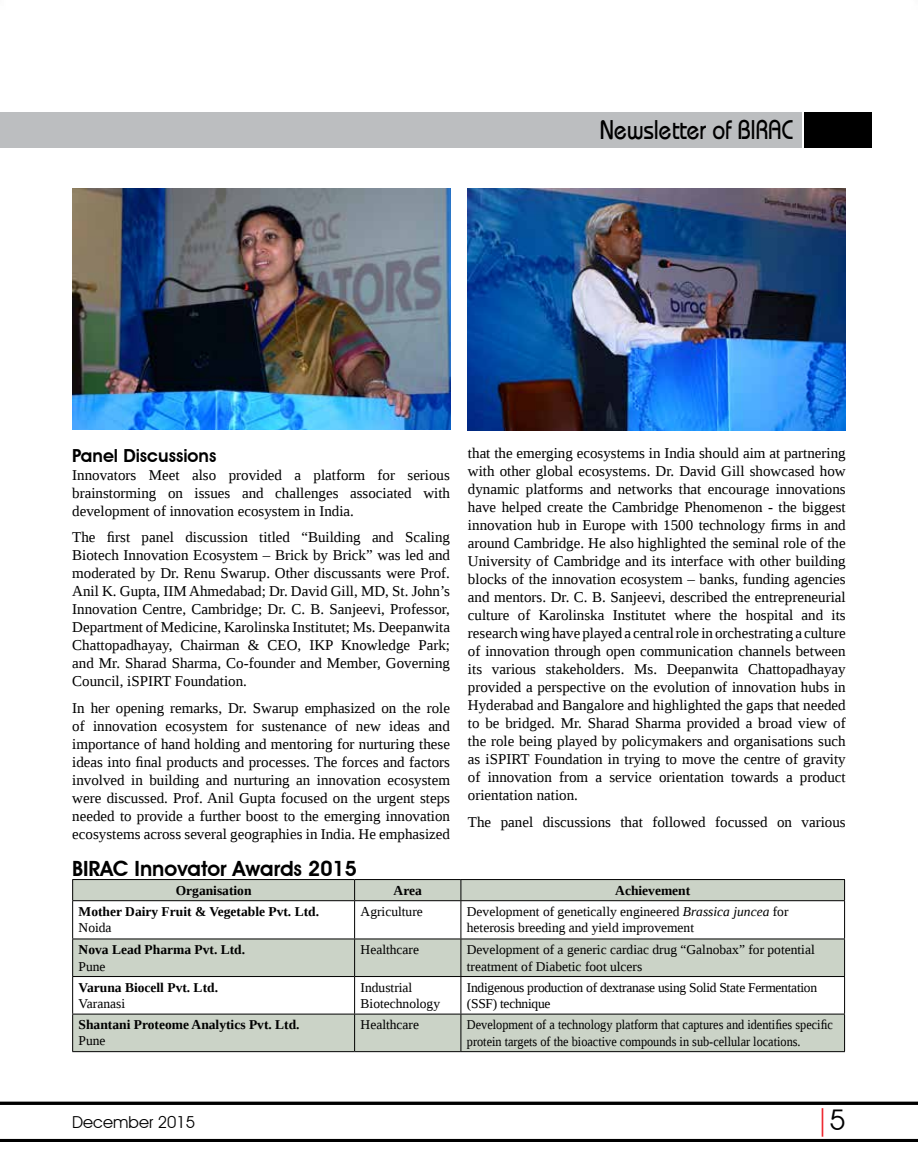
<style>
.page{position:relative;width:918px;height:1161px;background:#fff}
.page>*{position:absolute;margin:0;border:0;box-sizing:border-box;transform-origin:0 0}
.t1{font:28.5px "Avant Garde IT Cby BT";color:#ed1d24}
.t2{font:27px "Bauhaus";color:#000;scale:.85 1}
.t3{font:600 21px "Avant Garde IT Cby BT";color:#000}
.t4{font:600 18px "Avant Garde IT Cby BT";color:#000}
.t5{font:16.5px "Avant Garde IT Cby BT";color:#000}
.t6{font:15px/18px "Liberation Serif";color:#000;text-align:justify}
.t7{font:13.5px/16.2px "Liberation Serif";color:#000}
.t8{font:700 13.5px "Liberation Serif";color:#000}
.t9{font:13.5px/16.2px "Liberation Serif";color:#000;scale:.91 1}
.t10{font:13.5px/16.2px "Liberation Serif";letter-spacing:-.02em;color:#000}
.s1{font-style:italic}
.s2{color:#000}
</style>
<div class="page">
<img style="left:72px;top:188px;width:378px;height:242px">
<img style="left:468px;top:188px;width:378px;height:242px">
<svg style="left:73px;top:880px;width:771px;height:171px;fill:#cbd3c7"></svg>
<hr style="left:72px;top:879px;width:283px;height:1px;background:#000">
<svg style="left:72px;top:880px;width:1px;height:20px"></svg>
<hr style="left:355px;top:879px;width:106px;height:1px;background:#000">
<svg style="left:354px;top:880px;width:1px;height:20px"></svg>
<hr style="left:461px;top:879px;width:384px;height:1px;background:#000">
<svg style="left:461px;top:880px;width:1px;height:20px"></svg>
<svg style="left:844px;top:880px;width:1px;height:20px"></svg>
<hr style="left:72px;top:900px;width:283px;height:1px;background:#000">
<hr style="left:72px;top:901px;width:1px;height:38px;background:#000">
<hr style="left:355px;top:900px;width:106px;height:1px;background:#000">
<hr style="left:354px;top:901px;width:1px;height:38px;background:#000">
<hr style="left:461px;top:900px;width:384px;height:1px;background:#000">
<hr style="left:461px;top:901px;width:1px;height:38px;background:#000">
<hr style="left:844px;top:901px;width:1px;height:38px;background:#000">
<hr style="left:72px;top:939px;width:283px;height:1px;background:#000">
<hr style="left:72px;top:939px;width:1px;height:37px;background:#000">
<hr style="left:355px;top:939px;width:106px;height:1px;background:#000">
<hr style="left:354px;top:939px;width:1px;height:37px;background:#000">
<hr style="left:461px;top:939px;width:384px;height:1px;background:#000">
<hr style="left:461px;top:939px;width:1px;height:37px;background:#000">
<hr style="left:844px;top:939px;width:1px;height:37px;background:#000">
<hr style="left:72px;top:976px;width:283px;height:1px;background:#000">
<hr style="left:72px;top:977px;width:1px;height:37px;background:#000">
<hr style="left:355px;top:976px;width:106px;height:1px;background:#000">
<hr style="left:354px;top:977px;width:1px;height:37px;background:#000">
<hr style="left:461px;top:976px;width:384px;height:1px;background:#000">
<hr style="left:461px;top:977px;width:1px;height:37px;background:#000">
<hr style="left:844px;top:977px;width:1px;height:37px;background:#000">
<hr style="left:72px;top:1014px;width:283px;height:1px;background:#000">
<hr style="left:72px;top:1014px;width:1px;height:37px;background:#000">
<hr style="left:355px;top:1014px;width:106px;height:1px;background:#000">
<hr style="left:354px;top:1014px;width:1px;height:37px;background:#000">
<hr style="left:461px;top:1014px;width:384px;height:1px;background:#000">
<hr style="left:461px;top:1014px;width:1px;height:37px;background:#000">
<hr style="left:844px;top:1014px;width:1px;height:37px;background:#000">
<hr style="left:72px;top:1051px;width:283px;height:1px;background:#000">
<hr style="left:355px;top:1051px;width:106px;height:1px;background:#000">
<hr style="left:461px;top:1051px;width:384px;height:1px;background:#000">
<div style="left:0;top:112px;width:801px;height:35px;background:#bcbec0"></div>
<hr style="left:0;top:1102px;width:918px;height:3px;background:#000">
<hr style="left:0;top:1139px;width:918px;height:3px;background:#000">
<div style="left:804px;top:112px;width:68px;height:35px;background:#000"></div>
<h2 class="t2" style="left:600px;top:113px;width:228px">Newsletter of Birac</h2>
<p class="t4" style="left:72px;top:445px;width:146px">Panel Discussions</p>
<p class="t6" style="left:72px;top:466px;width:379px">Innovators Meet also provided a platform for serious brainstorming on issues and challenges associated with development of innovation ecosystem in India.</p>
<p class="t6" style="left:72px;top:528px;width:379px">The first panel discussion titled “Building and Scaling Biotech Innovation Ecosystem – Brick by Brick” was led and moderated by Dr. Renu Swarup. Other discussants were Prof.<br>Anil K. Gupta, IIM Ahmedabad; Dr. David Gill, MD, St. John’s Innovation Centre, Cambridge; Dr. C. B. Sanjeevi, Professor, Department of Medicine, Karolinska Institutet; Ms. Deepanwita Chattopadhayay, Chairman &amp; CEO, IKP Knowledge Park; and Mr. Sharad Sharma, Co-founder and Member, Governing Council, iSPIRT Foundation.</p>
<p class="t6" style="left:72px;top:699px;width:379px">In her opening remarks, Dr. Swarup emphasized on the role of innovation ecosystem for sustenance of new ideas and importance of hand holding and mentoring for nurturing these ideas into final products and processes. The forces and factors involved in building and nurturing an innovation ecosystem were discussed. Prof. Anil Gupta focused on the urgent steps needed to provide a further boost to the emerging innovation ecosystems across several geographies in India. He emphasized</p>
<h3 class="t3" style="left:72px;top:856px;width:286px">BIRAC Innovator Awards 2015</h3>
<p class="t6" style="left:468px;top:444px;width:379px">that the emerging ecosystems in India should aim at partnering with other global ecosystems. Dr. David Gill showcased how dynamic platforms and networks that encourage innovations have helped create the Cambridge Phenomenon - the biggest innovation hub in Europe with 1500 technology firms in and around Cambridge. He also highlighted the seminal role of the University of Cambridge and its interface with other building blocks of the innovation ecosystem – banks, funding agencies and mentors. Dr. C. B. Sanjeevi, described the entrepreneurial culture of Karolinska Institutet where the hospital and its research wing have played a central role in orchestrating a culture of innovation through open communication channels between its various stakeholders. Ms. Deepanwita Chattopadhayay provided a perspective on the evolution of innovation hubs in Hyderabad and Bangalore and highlighted the gaps that needed to be bridged. Mr. Sharad Sharma provided a broad view of the role being played by policymakers and organisations such as iSPIRT Foundation in trying to move the centre of gravity of innovation from a service orientation towards a product orientation nation.</p>
<p class="t6" style="left:468px;top:813px;width:379px">The panel discussions that followed focussed on various</p>
<p class="t8" style="left:176px;top:881px;width:77px">Organisation</p>
<p class="t8" style="left:394px;top:881px;width:30px">Area</p>
<p class="t8" style="left:615px;top:881px;width:76px">Achievement</p>
<p class="t8" style="left:79px;top:902px;width:242px">Mother Dairy Fruit &amp; Vegetable Pvt. Ltd.</p>
<p class="t7" style="left:79px;top:920px;width:34px">Noida</p>
<p class="t7" style="left:361px;top:903px;width:64px">Agriculture</p>
<p class="t7" style="left:467px;top:903px;width:323px">Development of genetically engineered <span class="s1">Brassica juncea</span> for heterosis breeding and yield improvement</p>
<p class="t8" style="left:79px;top:941px;width:168px">Nova Lead Pharma Pvt. Ltd.</p>
<p class="t7" style="left:79px;top:958px;width:28px">Pune</p>
<p class="t7" style="left:361px;top:942px;width:60px">Healthcare</p>
<p class="t7" style="left:467px;top:942px;width:349px">Development of a generic cardiac drug “Galnobax” for potential treatment of Diabetic foot ulcers</p>
<p class="t8" style="left:79px;top:978px;width:141px">Varuna Biocell Pvt. Ltd.</p>
<p class="t7" style="left:79px;top:995px;width:48px">Varanasi</p>
<p class="t7" style="left:361px;top:979px;width:81px">Industrial<br>Biotechnology</p>
<p class="t10" style="left:467px;top:979px;width:352px">Indigenous production of dextranase using Solid State Fermentation (SSF) technique</p>
<p class="t8" style="left:79px;top:1016px;width:223px">Shantani Proteome Analytics Pvt. Ltd.</p>
<p class="t7" style="left:79px;top:1033px;width:28px">Pune</p>
<p class="t7" style="left:361px;top:1017px;width:60px">Healthcare</p>
<p class="t9" style="left:467px;top:1017px;width:404px">Development of a technology platform that captures and identifies specific protein targets of the bioactive compounds in sub-cellular locations.</p>
<p class="t5" style="left:72px;top:1112px;width:124px">December 2015</p>
<h1 class="t1" style="left:815px;top:1103px;width:32px">|<span class="s2">5</span></h1>
</div>
